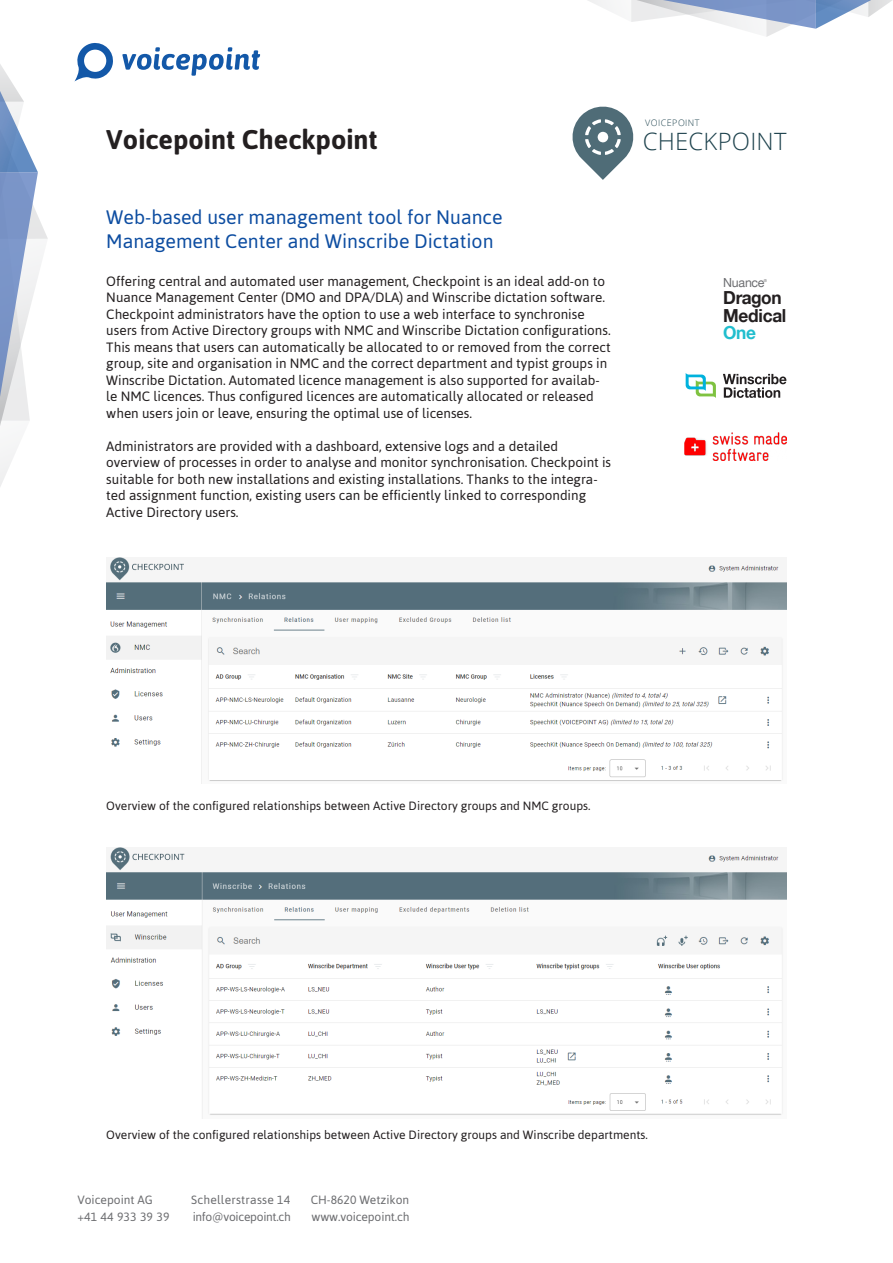
<style>
.page{position:relative;width:893px;height:1263px;background:#fff}
.page>*{position:absolute;margin:0;border:0;box-sizing:border-box;transform-origin:0 0}
.t1{font:700 27px "Asap";color:#231f20}
.t2{font:300 23.85px "Open Sans";letter-spacing:.01em;color:#1c414c}
.t3{font:19.5px/24px "Asap";color:#0d4da1}
.t4{font:700 18px/17.2px "Helvetica Neue LT";letter-spacing:-.02em;color:#231f20;scale:.96 1}
.t5{font:13.5px/16.5px "Asap";color:#231f20}
.t6{font:12.45px "Helvetica Neue LT";letter-spacing:-.02em;color:#6c6d70}
.t7{font:12px "Asap";color:#231f20}
.Footer_left{font:12px "Asap";color:#6c6d70}
.Footer_left-2{font:12px "Asap";letter-spacing:.02em;color:#6c6d70}
.Footer_left-3{font:12px "Asap";letter-spacing:-.025em;color:#6c6d70}
.t8{font:300 9px "Open Sans";letter-spacing:.05em;color:#1c414c}
.t9{font:4.05px "Helvetica Neue LT";color:#6c6d70}
.s1{color:#21bece}
</style>
<div class="page">
<svg style="left:0;top:64px;width:48px;height:423px"></svg>
<svg style="left:588px;top:0;width:304px;height:37px"></svg>
<svg style="left:74px;top:43px;width:39px;height:39px"></svg>
<svg style="left:122px;top:47px;width:138px;height:29px"></svg>
<svg style="left:723px;top:374px;width:63px;height:24px"></svg>
<svg style="left:686px;top:373px;width:30px;height:25px"></svg>
<svg style="left:572px;top:106px;width:62px;height:74px"></svg>
<img style="left:106px;top:557px;width:681px;height:226px">
<img style="left:106px;top:847px;width:681px;height:272px">
<img style="left:684px;top:433px;width:102px;height:27px">
<h1 class="t1" style="left:106px;top:124px;width:273px">Voicepoint Checkpoint</h1>
<h2 class="t3" style="left:106px;top:205px;width:398px">Web-based user management tool for Nuance<br>Management Center and Winscribe Dictation</h2>
<p class="t5" style="left:106px;top:272px;width:506px">Offering central and automated user management, Checkpoint is an ideal add-on to Nuance Management Center (DMO and DPA/DLA) and Winscribe dictation software.<br>Checkpoint administrators have the option to use a web interface to synchronise users from Active Directory groups with NMC and Winscribe Dictation configurations.<br>This means that users can automatically be allocated to or removed from the correct group, site and organisation in NMC and the correct department and typist groups in Winscribe Dictation. Automated licence management is also supported for availab&shy;le NMC licences. Thus configured licences are automatically allocated or released when users join or leave, ensuring the optimal use of licenses.</p>
<p class="t5" style="left:106px;top:437px;width:506px">Administrators are provided with a dashboard, extensive logs and a detailed overview of processes in order to analyse and monitor synchronisation. Checkpoint is suitable for both new installations and existing installations. Thanks to the integra&shy;ted assignment function, existing users can be efficiently linked to corresponding Active Directory users.</p>
<p class="t8" style="left:645px;top:117px;width:56px">VOICEPOINT</p>
<p class="t2" style="left:643px;top:125px;width:145px">CHECKPOINT</p>
<p class="t6" style="left:723px;top:275px;width:43px">Nuance</p>
<p class="t9" style="left:764px;top:278px;width:5px">®</p>
<p class="t4" style="left:723px;top:289px;width:67px">Dragon<br>Medical<br><span class="s1">One</span></p>
<p class="t7" style="left:106px;top:798px;width:486px">Overview of the configured relationships between Active Directory groups and NMC groups.</p>
<p class="t7" style="left:106px;top:1128px;width:543px">Overview of the configured relationships between Active Directory groups and Winscribe departments.</p>
<p class="Footer_left" style="left:77px;top:1193px;width:77px">Voicepoint AG</p>
<p class="Footer_left-2" style="left:191px;top:1193px;width:101px">Schellerstrasse 14</p>
<p class="Footer_left" style="left:311px;top:1193px;width:100px">CH-8620 Wetzikon</p>
<p class="Footer_left-2" style="left:77px;top:1210px;width:94px">+41 44 933 39 39</p>
<p class="Footer_left-3" style="left:193px;top:1210px;width:100px">info@voicepoint.ch</p>
<p class="Footer_left" style="left:312px;top:1210px;width:100px">www.voicepoint.ch</p>
</div>
